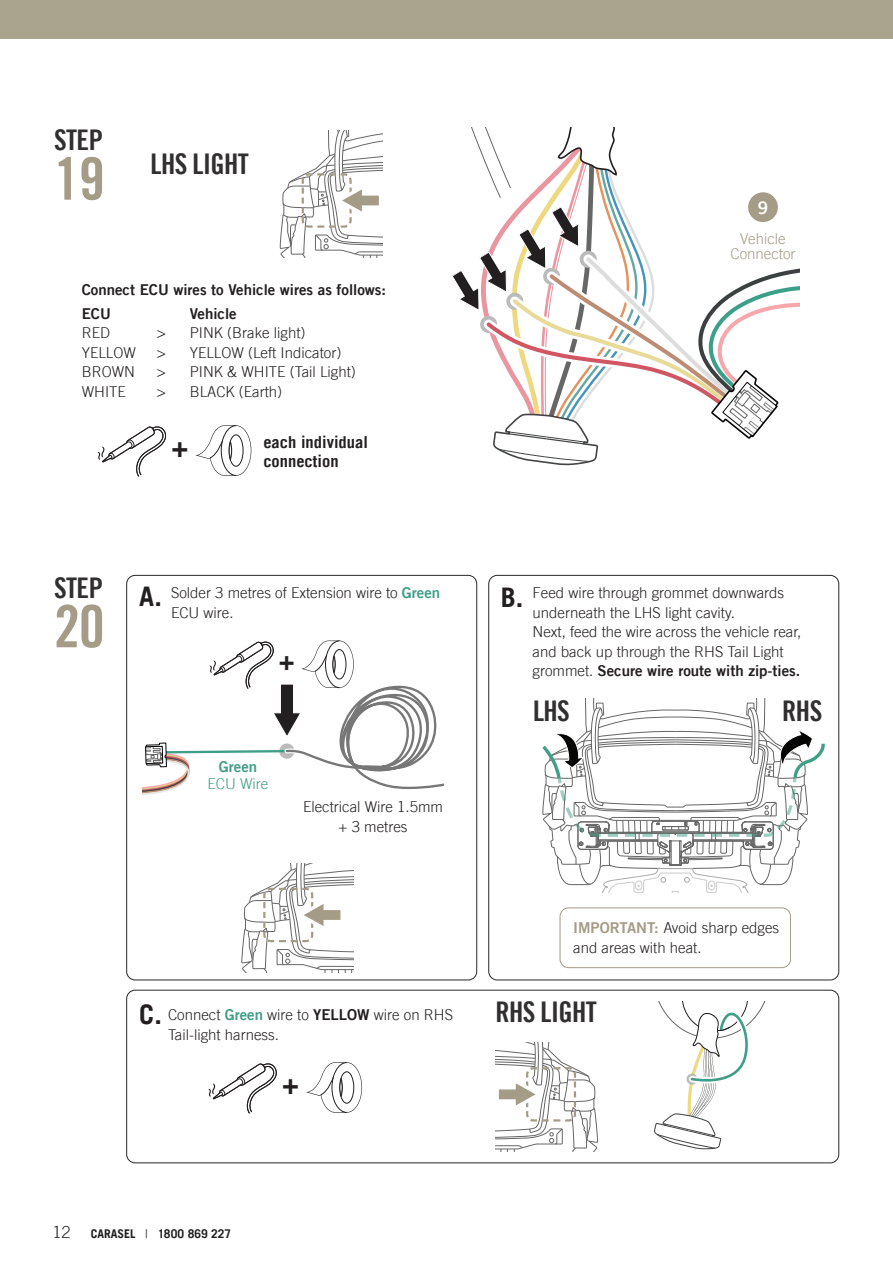
<style>
.page{position:relative;width:893px;height:1263px;background:#fff}
.page>*{position:absolute;margin:0;border:0;box-sizing:border-box;transform-origin:0 0}
.t1{font:58.5px "Trade Gothic LT Bold Cond Twenty";color:#a49c87}
.t2{font:28.5px "Trade Gothic LT Bold Cond Twenty";letter-spacing:-.02em;color:#312f30}
.Body__General{font:700 27px "Trade Gothic LT";color:#231f20}
.Body__General-2{font:700 25.35px "Trade Gothic LT";color:#231f20}
.t3{font:17.25px "Trade Gothic LT Bold Two";color:#fff}
.Body__General-3{font:700 16.5px/19.5px "Trade Gothic LT";color:#231f20}
.Body__General-4{font:300 15px/19.5px "Trade Gothic LT";color:#231f20}
.Body__General-5{font:15px "Trade Gothic LT Bold Two";color:#231f20}
.Body__General-6{font:300 15px/15px "Trade Gothic LT";color:#a49c87;text-align:center}
.Body__General-7{font:300 15px "Trade Gothic LT";color:#409e87}
.Body__General-8{font:15px "Trade Gothic LT Bold Two";color:#409e87}
.t4{font:700 12px "Trade Gothic LT";color:#1e1e1e}
.s1{font-family:"Trade Gothic LT Bold Two";font-weight:400;color:#409e87}
.s2{font-family:"Trade Gothic LT Bold Two";font-weight:400}
.s3{font-family:"Trade Gothic LT Bold Two";font-weight:400;color:#a49c87}
.s4{font-weight:300;font-size:16.5px}
.s5{font-weight:400}
</style>
<div class="page">
<div style="left:0;top:0;width:893px;height:38px;background:#aaa38e"></div>
<div style="left:126px;top:575px;width:351px;height:405px;border:1px solid #292829;border-radius:9px"></div>
<div style="left:126px;top:990px;width:713px;height:173px;border:1px solid #292829;border-radius:9px"></div>
<div style="left:489px;top:575px;width:350px;height:405px;border:1px solid #292829;border-radius:9px"></div>
<svg style="left:98px;top:426px;width:69px;height:51px"></svg>
<svg style="left:208px;top:1063px;width:69px;height:51px"></svg>
<svg style="left:195px;top:425px;width:56px;height:51px"></svg>
<svg style="left:306px;top:1062px;width:56px;height:51px"></svg>
<svg style="left:142px;top:640px;width:302px;height:155px"></svg>
<div style="left:560px;top:907px;width:231px;height:61px;border:1px solid #a49c87;border-radius:9px"></div>
<svg style="left:452px;top:127px;width:347px;height:339px"></svg>
<svg style="left:542px;top:699px;width:283px;height:194px"></svg>
<div style="left:530px;top:697px;width:43px;height:27px;background:#fff"></div>
<div style="left:781px;top:697px;width:42px;height:27px;background:#fff"></div>
<svg style="left:279px;top:131px;width:104px;height:127px"></svg>
<svg style="left:241px;top:863px;width:113px;height:109px"></svg>
<svg style="left:495px;top:1042px;width:103px;height:109px"></svg>
<svg style="left:654px;top:1001px;width:112px;height:149px"></svg>
<p class="t2" style="left:54px;top:123px;width:50px">STEP</p>
<p class="t1" style="left:54px;top:143px;width:52px">19</p>
<p class="t2" style="left:151px;top:147px;width:100px">LHS LIGHT</p>
<p class="Body__General-5" style="left:82px;top:280px;width:306px">Connect ECU wires to Vehicle wires as follows:</p>
<p class="Body__General-5" style="left:82px;top:304px;width:31px">ECU</p>
<p class="Body__General-5" style="left:190px;top:304px;width:48px">Vehicle</p>
<p class="Body__General-4" style="left:82px;top:323px;width:30px">RED</p>
<p class="Body__General-4" style="left:157px;top:323px;width:150px">&gt; PINK (Brake light)</p>
<p class="Body__General-4" style="left:82px;top:342px;width:56px">YELLOW</p>
<p class="Body__General-4" style="left:157px;top:342px;width:186px">&gt; YELLOW (Left Indicator)</p>
<p class="Body__General-4" style="left:82px;top:362px;width:55px">BROWN</p>
<p class="Body__General-4" style="left:157px;top:362px;width:201px">&gt; PINK &amp; WHITE (Tail Light)</p>
<p class="Body__General-4" style="left:82px;top:381px;width:46px">WHITE</p>
<p class="Body__General-4" style="left:157px;top:381px;width:127px">&gt; BLACK (Earth)</p>
<p class="Body__General" style="left:172px;top:431px;width:18px">+</p>
<p class="Body__General-3" style="left:263px;top:432px;width:106px">each individual connection</p>
<p class="t3" style="left:758px;top:197px;width:12px">9</p>
<p class="Body__General-6" style="left:730px;top:231px;width:67px">Vehicle<br>Connector</p>
<p class="t2" style="left:54px;top:570px;width:50px">STEP</p>
<p class="t1" style="left:54px;top:591px;width:52px">20</p>
<p class="Body__General" style="left:139px;top:580px;width:24px">A.</p>
<p class="Body__General-4" style="left:171px;top:583px;width:271px">Solder 3 metres of Extension wire to <span class="s1">Green<br></span>ECU wire.</p>
<p class="Body__General-4" style="left:532px;top:583px;width:270px">Feed wire through grommet downwards underneath the LHS light cavity.<br>Next, feed the wire across the vehicle rear, and back up through the RHS Tail Light grommet. <span class="s2">Secure wire route with zip-ties.</span></p>
<p class="Body__General" style="left:501px;top:581px;width:24px">B.</p>
<p class="Body__General-2" style="left:279px;top:646px;width:17px">+</p>
<p class="Body__General-8" style="left:219px;top:757px;width:40px">Green</p>
<p class="Body__General-7" style="left:208px;top:775px;width:62px">ECU Wire</p>
<p class="Body__General-4" style="left:303px;top:797px;width:141px">Electrical Wire 1.5mm</p>
<p class="Body__General-4" style="left:339px;top:817px;width:71px">+ 3 metres</p>
<p class="Body__General" style="left:139px;top:998px;width:24px">C.</p>
<p class="Body__General-4" style="left:168px;top:1005px;width:287px">Connect <span class="s1">Green</span> wire to <span class="s2">YELLOW</span> wire on RHS<br>Tail-light harness.</p>
<p class="Body__General" style="left:283px;top:1068px;width:18px">+</p>
<p class="t2" style="left:533px;top:693px;width:38px">LHS</p>
<p class="t2" style="left:782px;top:693px;width:42px">RHS</p>
<p class="Body__General-4" style="left:573px;top:918px;width:208px"><span class="s3">IMPORTANT:</span> Avoid sharp edges</p>
<p class="Body__General-4" style="left:573px;top:938px;width:130px">and areas with heat.</p>
<p class="t2" style="left:495px;top:994px;width:103px">RHS LIGHT</p>
<p class="t4" style="left:52px;top:1226px;width:180px"><span class="s4">12</span> CARASEL <span class="s5">|</span> 1800 869 227</p>
</div>
